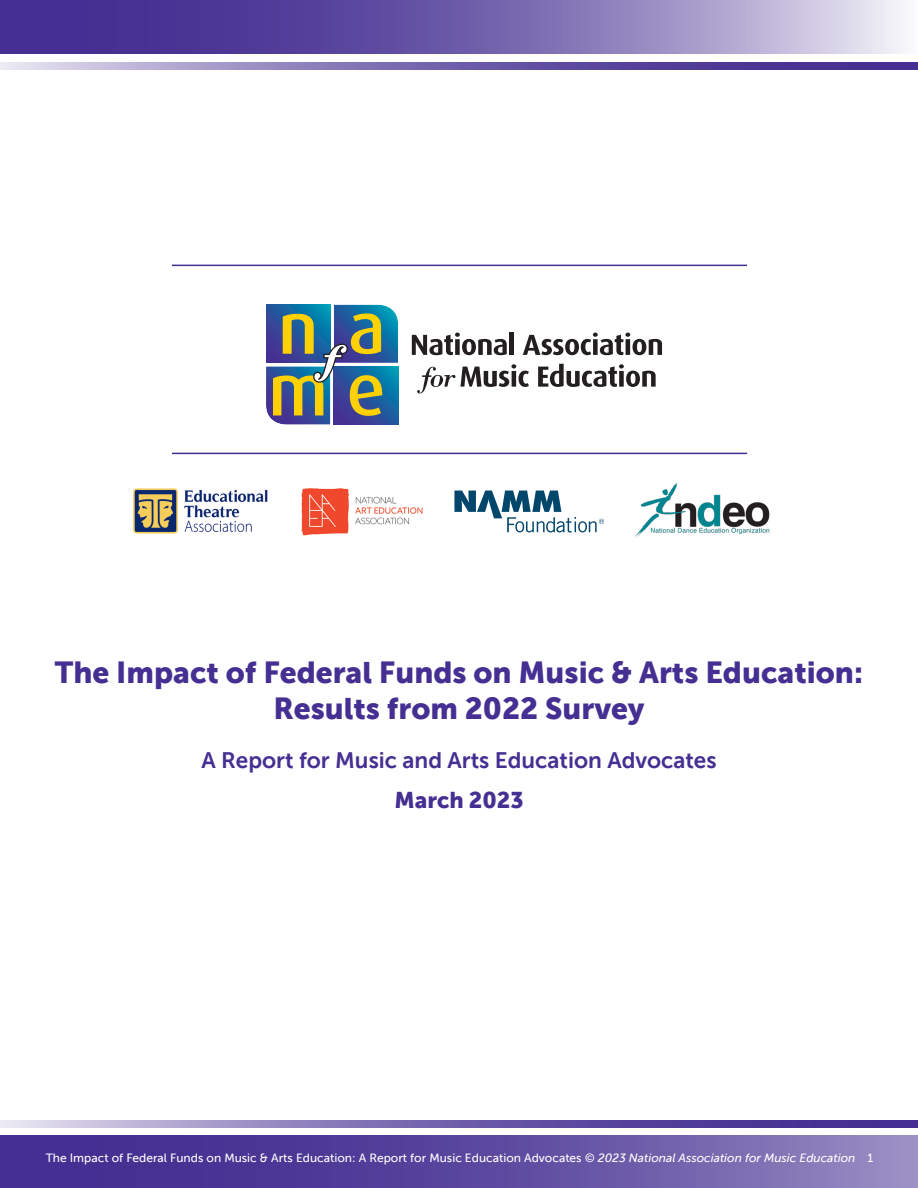
<style>
.page{position:relative;width:918px;height:1188px;background:#fff}
.page>*{position:absolute;margin:0;border:0;box-sizing:border-box;transform-origin:0 0}
.t1{font:30px/36px "Museo Sans 900";color:#452f92;text-align:center}
.t2{font:22.5px "Museo Sans 700";color:#452f92}
.t3{font:22.5px "Museo Sans 900";color:#452f92}
.t4{font:12px "Museo Sans 500";color:#fff}
.s1{font-style:italic}
</style>
<div class="page">
<svg style="left:0;top:1136px;width:918px;height:52px;background:#614ea2"></svg>
<svg style="left:0;top:1120px;width:918px;height:7px;background:#7c6db2"></svg>
<img style="left:301px;top:488px;width:122px;height:48px">
<svg style="left:454px;top:491px;width:150px;height:41px"></svg>
<img style="left:133px;top:488px;width:135px;height:46px">
<img style="left:635px;top:483px;width:134px;height:55px">
<svg style="left:0;top:0;width:904px;height:54px;background:#7b6bb1"></svg>
<svg style="left:266px;top:305px;width:132px;height:120px;background:#5f7b86"></svg>
<svg style="left:412px;top:333px;width:95px;height:22px"></svg>
<hr style="left:510px;top:332px;width:4px;height:23px;background:#231f20">
<svg style="left:523px;top:333px;width:139px;height:22px"></svg>
<svg style="left:538px;top:364px;width:118px;height:23px"></svg>
<svg style="left:417px;top:364px;width:112px;height:29px"></svg>
<svg style="left:0;top:63px;width:918px;height:7px;background:#7c6db2"></svg>
<hr style="left:172px;top:453px;width:575px;height:1px;background:#452f92">
<hr style="left:172px;top:265px;width:575px;height:1px;background:#452f92">
<h1 class="t1" style="left:55px;top:657px;width:810px">The Impact of Federal Funds on Music &amp; Arts Education:<br>Results from 2022 Survey</h1>
<h2 class="t2" style="left:201px;top:751px;width:517px">A Report for Music and Arts Education Advocates</h2>
<h2 class="t3" style="left:394px;top:791px;width:131px">March 2023</h2>
<p class="t4" style="left:46px;top:1152px;width:829px">The Impact of Federal Funds on Music &amp; Arts Education: A Report for Music Education Advocates <span class="s1">© 2023 National Association for Music Education</span> 1</p>
</div>
